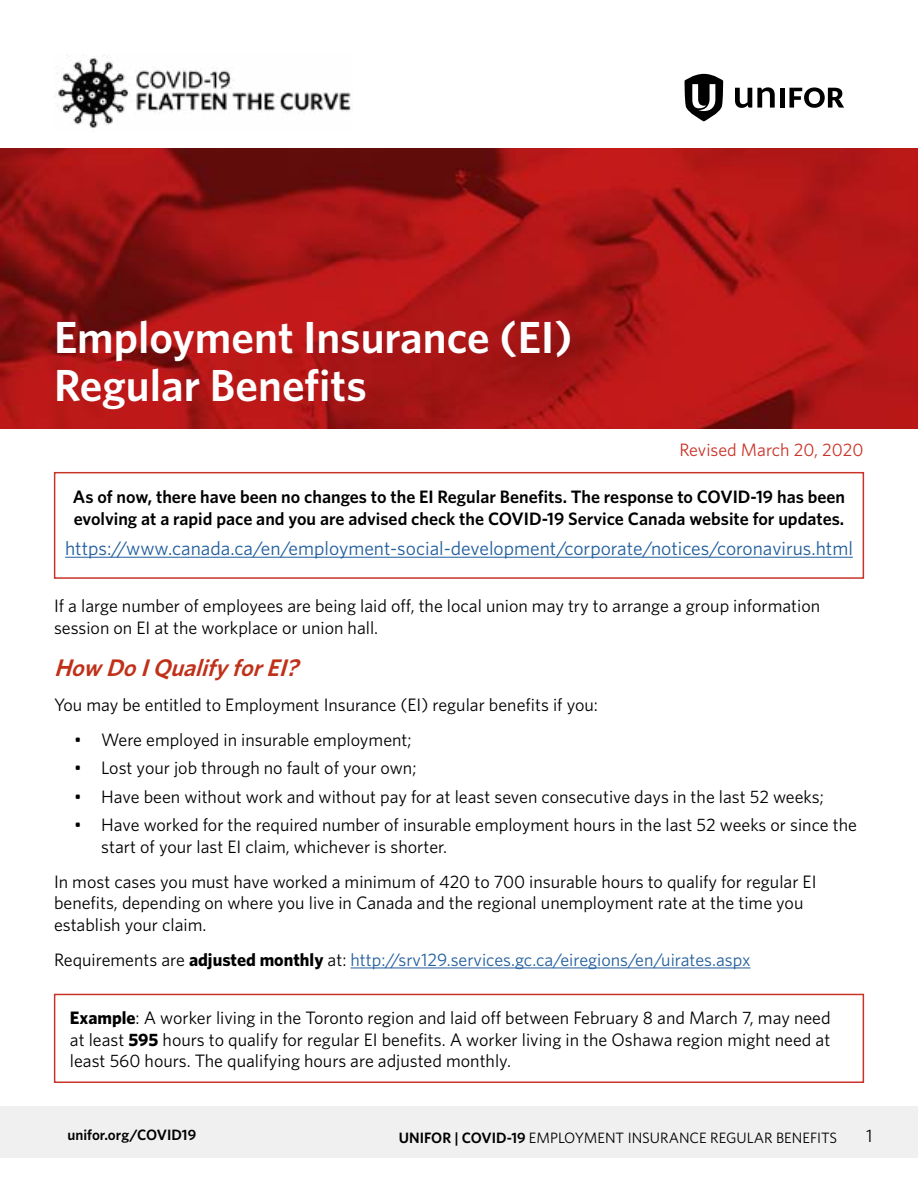
<style>
.page{position:relative;width:918px;height:1188px;background:#fff}
.page>*{position:absolute;margin:0;border:0;box-sizing:border-box;transform-origin:0 0}
.t1{font:600 45px/48px "Whitney";color:#fff}
.t2{font:italic 600 24px "Whitney";color:#c0311a}
.t3{font:19.5px "Whitney";color:#215e9e}
.t4{font:18px/21.6px "Whitney";color:#000}
.t5{font:600 18px/21.6px "Whitney";color:#000}
.t6{font:18px "Whitney";color:#215e9e}
.t7{font:18px "Whitney";color:#c93428}
.t8{font:15px "Whitney";color:#000}
.t9{font:600 15px "Whitney";color:#000}
.s1{color:#000}
.s2{font-weight:700;color:#000}
.s3{font-weight:700}
.s4{font-weight:600}
</style>
<div class="page">
<div style="left:0;top:1107px;width:918px;height:51px;background:#f0f0f0"></div>
<img style="left:54px;top:54px;width:297px;height:74px">
<svg style="left:684px;top:74px;width:39px;height:47px"></svg>
<svg style="left:735px;top:87px;width:40px;height:21px"></svg>
<svg style="left:789px;top:87px;width:55px;height:21px"></svg>
<hr style="left:780px;top:88px;width:4px;height:20px;background:#000">
<img style="left:0;top:148px;width:918px;height:281px">
<div style="left:54px;top:472px;width:810px;height:107px;border:2px solid #c93428"></div>
<hr style="left:65px;top:557px;width:788px;height:1px;background:#215e9e">
<hr style="left:351px;top:967px;width:400px;height:1px;background:#215e9e">
<div style="left:54px;top:994px;width:810px;height:89px;border:2px solid #c93428"></div>
<h1 class="t1" style="left:54px;top:313px;width:520px">Employment Insurance (EI)<br>Regular Benefits</h1>
<p class="t7" style="left:679px;top:438px;width:186px">Revised March 20, 2020</p>
<p class="t5" style="left:73px;top:486px;width:774px">As of now, there have been no changes to the EI Regular Benefits. The response to COVID-19 has been evolving at a rapid pace and you are advised check the COVID-19 Service Canada website for updates.</p>
<p class="t3" style="left:65px;top:536px;width:789px">https://www.canada.ca/en/employment-social-development/corporate/notices/coronavirus.html</p>
<p class="t4" style="left:54px;top:595px;width:768px">If a large number of employees are being laid off, the local union may try to arrange a group information session on EI at the workplace or union hall.</p>
<h2 class="t2" style="left:54px;top:652px;width:254px">How DoIQualifyforEI?</h2>
<p class="t4" style="left:54px;top:694px;width:545px">You may be entitled to Employment Insurance (EI) regular benefits if you:</p>
<p class="t4" style="left:74px;top:729px;width:339px">• Were employed in insurable employment;</p>
<p class="t4" style="left:74px;top:757px;width:344px">• Lost your job through no fault of your own;</p>
<p class="t4" style="left:74px;top:785px;width:751px">• Have been without work and without pay for at least seven consecutive days in the last 52 weeks;</p>
<p class="t4" style="left:101px;top:814px;width:757px;text-indent:-27px">• Have worked for the required number of insurable employment hours in the last 52 weeks or since the start of your last EI claim, whichever is shorter.</p>
<p class="t4" style="left:54px;top:870px;width:764px">In most cases you must have worked a minimum of 420 to 700 insurable hours to qualify for regular EI benefits, depending on where you live in Canada and the regional unemployment rate at the time you establish your claim.</p>
<p class="t6" style="left:54px;top:948px;width:698px"><span class="s1">Requirements are</span> <span class="s2">adjusted monthly</span> <span class="s1">at:</span> http://srv129.services.gc.ca/eiregions/en/uirates.aspx</p>
<p class="t4" style="left:70px;top:1006px;width:762px;text-align:justify"><span class="s3">Example</span>: A worker living in the Toronto region and laid off between February 8 and March 7, may need at least <span class="s3">595</span> hours to qualify for regular EI benefits. A worker living in the Oshawa region might need at least 560 hours. The qualifying hours are adjusted monthly.</p>
<p class="t9" style="left:68px;top:1125px;width:130px">unifor.org/COVID19</p>
<p class="t8" style="left:399px;top:1127px;width:440px"><span class="s4">UNIFOR | COVID-19</span> EMPLOYMENT INSURANCE REGULAR BENEFITS</p>
<p class="t4" style="left:866px;top:1124px;width:8px">1</p>
</div>
